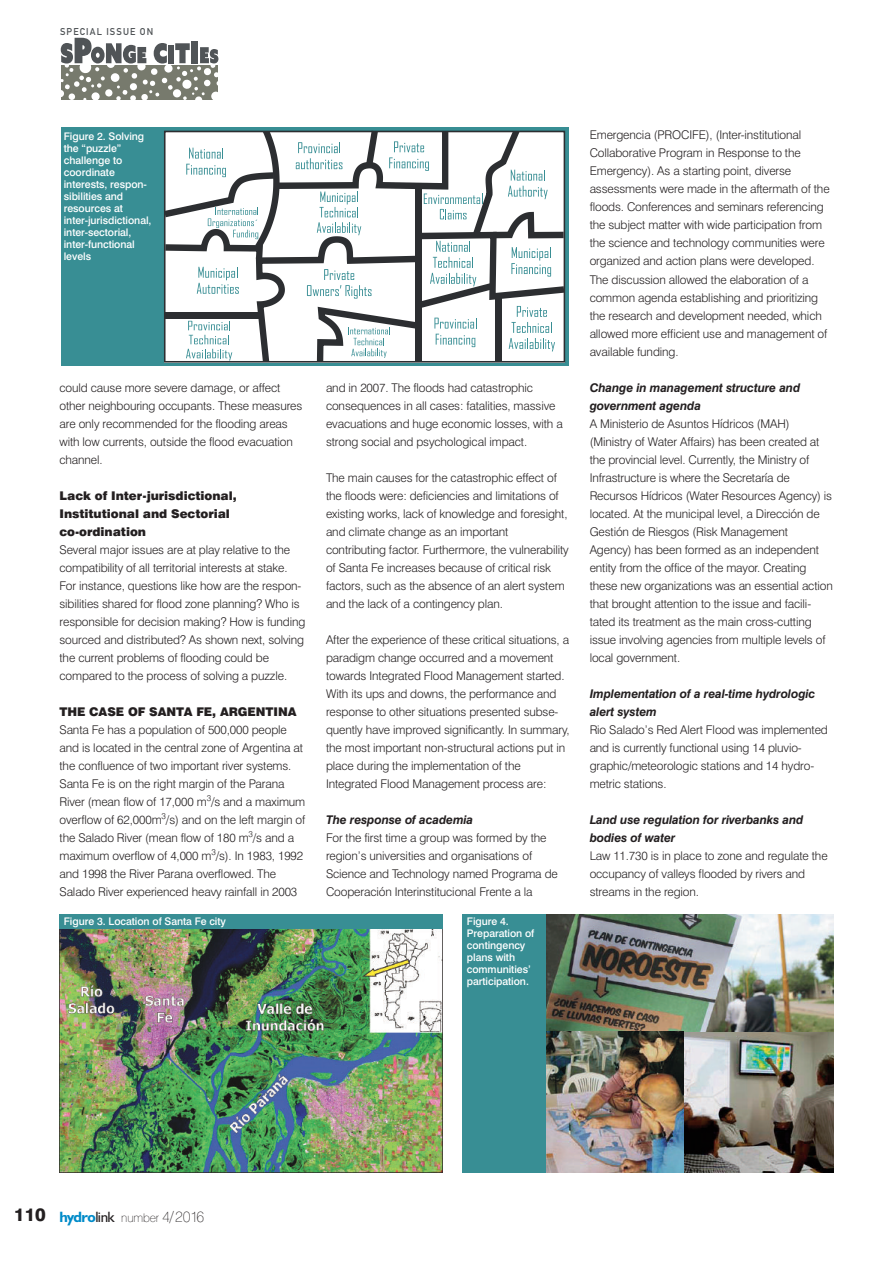
<style>
.page{position:relative;width:893px;height:1263px;background:#fff}
.page>*{position:absolute;margin:0;border:0;box-sizing:border-box;transform-origin:0 0}
.t1{font:300 12px/18px "Swiss 721 BT";letter-spacing:-.01em;color:#231f20}
.t2{font:italic 700 12px/18px "Swiss 721 BT";letter-spacing:-.01em;color:#231f20}
.t3{font:900 12px/18px "Swiss 721 BT";letter-spacing:-.005em;color:#231f20}
.t4{font:100 12px "Swiss 721 BT";letter-spacing:-.015em;color:#231f20}
.t5{font:500 10.5px/12px "Swiss 721 BT";letter-spacing:-.005em;color:#fff}
.t6{font:700 9.75px "DIN Alternate";letter-spacing:.1em;color:#505457}
.s1{font-weight:800;font-size:18px}
.s2{font-family:"Humanist 521 BT";font-weight:700;font-size:15px;color:#008bc9}
.s3{font-family:"Humanist 521 BT";font-weight:400;font-size:15px}
.s4{font-size:15px}
</style>
<div class="page">
<img style="left:60px;top:929px;width:382px;height:244px">
<img style="left:651px;top:1031px;width:182px;height:142px">
<div style="left:61px;top:128px;width:507px;height:238px;background:#388e94"></div>
<svg style="left:164px;top:131px;width:401px;height:232px;background:#d5d9da"></svg>
<img style="left:463px;top:914px;width:188px;height:259px">
<img style="left:546px;top:914px;width:287px;height:117px">
<svg style="left:60px;top:38px;width:159px;height:62px"></svg>
<div style="left:60px;top:914px;width:383px;height:15px;background:#388e94"></div>
<p class="t6" style="left:60px;top:24px;width:95px">SPECIAL ISSUE ON</p>
<p class="t5" style="left:64px;top:132px;width:89px">Figure 2. Solving the “puzzle” challenge to coordinate interests, respon&shy;sibilities and resources at inter-jurisdictional, inter-sectorial, inter-functional levels</p>
<p class="t1" style="left:60px;top:379px;width:244px">could cause more severe damage, or affect other neighbouring occupants. These measures are only recommended for the flooding areas with low currents, outside the flood evacuation channel.</p>
<p class="t3" style="left:60px;top:487px;width:179px">Lack of Inter-jurisdictional,<br>Institutional and Sectorial co-ordination</p>
<p class="t1" style="left:60px;top:541px;width:247px">Several major issues are at play relative to the compatibility of all territorial interests at stake.<br>For instance, questions like how are the respon&shy;sibilities shared for flood zone planning? Who is responsible for decision making? How is funding sourced and distributed? As shown next, solving the current problems of flooding could be compared to the process of solving a puzzle.</p>
<p class="t3" style="left:60px;top:703px;width:238px">THE CASE OF SANTA FE, ARGENTINA</p>
<p class="t1" style="left:60px;top:721px;width:247px">Santa Fe has a population of 500,000 people and is located in the central zone of Argentina at the confluence of two important river systems.<br>Santa Fe is on the right margin of the Parana River (mean flow of 17,000 m<sup>3</sup>/s and a maximum overflow of 62,000m<sup>3</sup>/s) and on the left margin of the Salado River (mean flow of 180 m<sup>3</sup>/s and a maximum overflow of 4,000 m<sup>3</sup>/s). In 1983, 1992 and 1998 the River Parana overflowed. The Salado River experienced heavy rainfall in 2003</p>
<p class="t1" style="left:326px;top:379px;width:238px">and in 2007. The floods had catastrophic consequences in all cases: fatalities, massive evacuations and huge economic losses, with a strong social and psychological impact.</p>
<p class="t1" style="left:326px;top:469px;width:244px">The main causes for the catastrophic effect of the floods were: deficiencies and limitations of existing works, lack of knowledge and foresight, and climate change as an important contributing factor. Furthermore, the vulnerability of Santa Fe increases because of critical risk factors, such as the absence of an alert system and the lack of a contingency plan.</p>
<p class="t1" style="left:326px;top:631px;width:245px">After the experience of these critical situations, a paradigm change occurred and a movement towards Integrated Flood Management started.<br>With its ups and downs, the performance and response to other situations presented subse&shy;quently have improved significantly. In summary, the most important non-structural actions put in place during the implementation of the Integrated Flood Management process are:</p>
<p class="t2" style="left:326px;top:811px;width:149px">The response of academia</p>
<p class="t1" style="left:326px;top:829px;width:233px">For the first time a group was formed by the region’s universities and organisations of Science and Technology named Programa de Cooperación Interinstitucional Frente a la</p>
<p class="t1" style="left:590px;top:127px;width:242px">Emergencia (PROCIFE), (Inter-institutional Collaborative Program in Response to the Emergency). As a starting point, diverse assessments were made in the aftermath of the floods. Conferences and seminars referencing the subject matter with wide participation from the science and technology communities were organized and action plans were developed.<br>The discussion allowed the elaboration of a common agenda establishing and prioritizing the research and development needed, which allowed more efficient use and management of available funding.</p>
<p class="t2" style="left:590px;top:379px;width:212px">Change in management structure and government agenda</p>
<p class="t1" style="left:590px;top:415px;width:245px">A Ministerio de Asuntos Hídricos (MAH) (Ministry of Water Affairs) has been created at the provincial level. Currently, the Ministry of Infrastructure is where the Secretaría de Recursos Hídricos (Water Resources Agency) is located. At the municipal level, a Dirección de Gestión de Riesgos (Risk Management Agency) has been formed as an independent entity from the office of the mayor. Creating these new organizations was an essential action that brought attention to the issue and facili&shy;tated its treatment as the main cross-cutting issue involving agencies from multiple levels of local government.</p>
<p class="t2" style="left:590px;top:685px;width:227px">Implementation of a real-time hydrologic alert system</p>
<p class="t1" style="left:590px;top:721px;width:240px">Rio Salado’s Red Alert Flood was implemented and is currently functional using 14 pluvio&shy;graphic/meteorologic stations and 14 hydro&shy;metric stations.</p>
<p class="t2" style="left:590px;top:811px;width:215px">Land use regulation for riverbanks and bodies of water</p>
<p class="t1" style="left:590px;top:847px;width:240px">Law 11.730 is in place to zone and regulate the occupancy of valleys flooded by rivers and streams in the region.</p>
<p class="t5" style="left:64px;top:916px;width:164px">Figure 3. Location of Santa Fe city</p>
<p class="t5" style="left:467px;top:916px;width:69px">Figure 4.<br>Preparation of contingency plans with communities’ participation.</p>
<p class="t4" style="left:14px;top:1213px;width:192px"><span class="s1">110</span> <span class="s2">hydro</span><span class="s3">link</span> number <span class="s4">4/2016</span></p>
</div>
